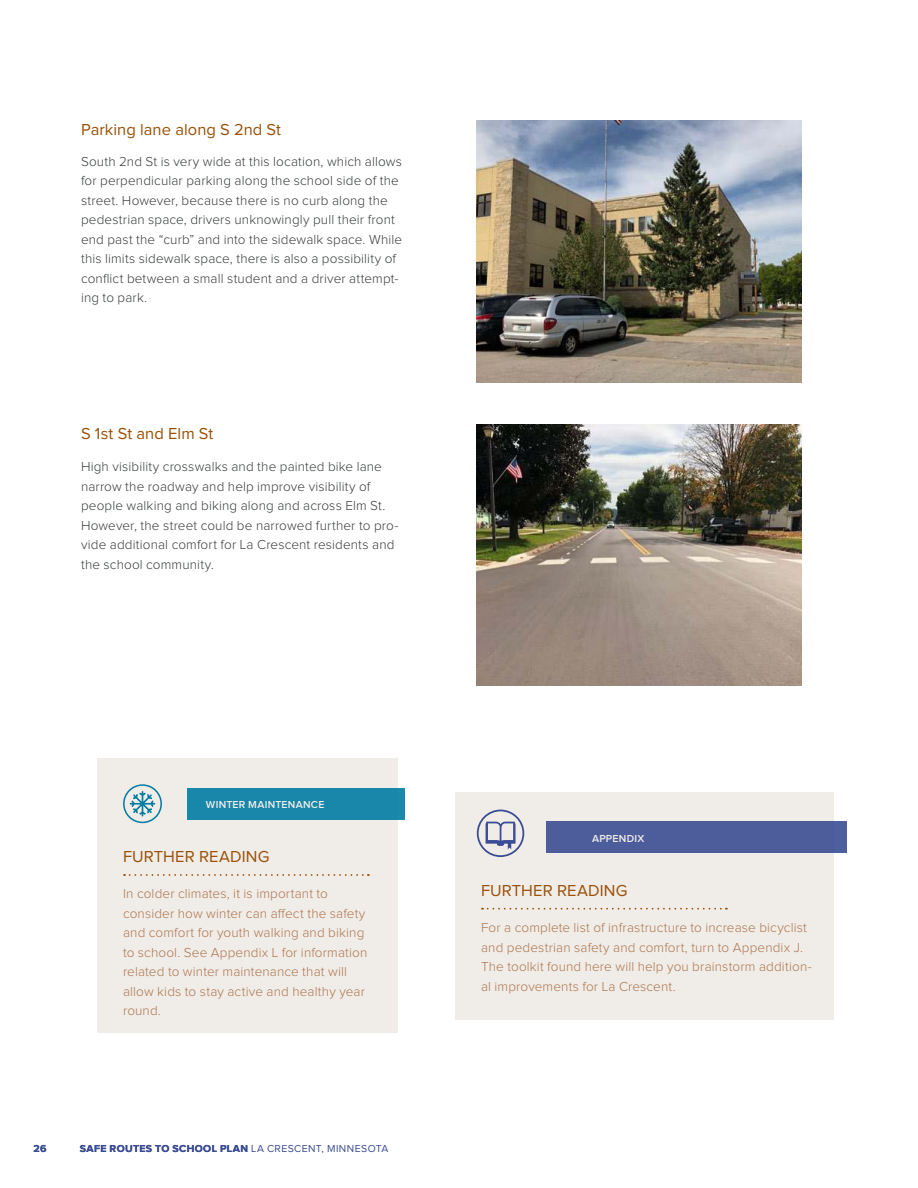
<style>
.page{position:relative;width:918px;height:1188px;background:#fff}
.page>*{position:absolute;margin:0;border:0;box-sizing:border-box;transform-origin:0 0}
.t1{font:16.5px "Proxima Nova";letter-spacing:.005em;color:#9a5007}
.t2{font:300 13.5px/19.5px "Proxima Nova";letter-spacing:.01em;color:#393c3d}
.t3{font:300 13.5px/19.5px "Proxima Nova";letter-spacing:.01em;color:#ad764e}
.t4{font:700 10.5px "Proxima Nova";letter-spacing:.035em;color:#3b4d94}
.t5{font:600 10.5px "Proxima Nova";letter-spacing:.025em;color:#f0ece8}
.s1{font-weight:400}
</style>
<div class="page">
<div style="left:97px;top:758px;width:300px;height:275px;background:#f0ece8"></div>
<svg style="left:124px;top:874px;width:245px;height:2px"></svg>
<div style="left:188px;top:788px;width:217px;height:32px;background:#1887aa"></div>
<svg style="left:123px;top:784px;width:39px;height:39px"></svg>
<div style="left:455px;top:792px;width:379px;height:228px;background:#f0ece8"></div>
<svg style="left:482px;top:908px;width:245px;height:2px"></svg>
<div style="left:546px;top:822px;width:300px;height:31px;background:#4d5d9c"></div>
<svg style="left:477px;top:810px;width:47px;height:47px"></svg>
<img style="left:477px;top:121px;width:325px;height:261px">
<img style="left:477px;top:424px;width:325px;height:262px">
<p class="t1" style="left:81px;top:123px;width:202px">Parking lane along S 2nd St</p>
<p class="t2" style="left:81px;top:152px;width:323px">South 2nd St is very wide at this location, which allows for perpendicular parking along the school side of the street. However, because there is no curb along the pedestrian space, drivers unknowingly pull their front end past the “curb” and into the sidewalk space. While this limits sidewalk space, there is also a possibility of conflict between a small student and a driver attempt&shy;ing to park.</p>
<p class="t1" style="left:81px;top:426px;width:134px">S 1st St and Elm St</p>
<p class="t2" style="left:81px;top:458px;width:319px">High visibility crosswalks and the painted bike lane narrow the roadway and help improve visibility of people walking and biking along and across Elm St.<br>However, the street could be narrowed further to pro&shy;vide additional comfort for La Crescent residents and the school community.</p>
<p class="t5" style="left:206px;top:800px;width:120px">WINTER MAINTENANCE</p>
<p class="t1" style="left:123px;top:850px;width:148px">FURTHER READING</p>
<p class="t3" style="left:123px;top:885px;width:246px">In colder climates, it is important to consider how winter can affect the safety and comfort for youth walking and biking to school. See Appendix L for information related to winter maintenance that will allow kids to stay active and healthy year round.</p>
<p class="t4" style="left:33px;top:1144px;width:15px">26</p>
<p class="t4" style="left:80px;top:1144px;width:310px">SAFE ROUTES TO SCHOOL PLAN <span class="s1">LA CRESCENT, MINNESOTA</span></p>
<p class="t5" style="left:592px;top:834px;width:54px">APPENDIX</p>
<p class="t1" style="left:481px;top:883px;width:148px">FURTHER READING</p>
<p class="t3" style="left:481px;top:919px;width:332px">For a complete list of infrastructure to increase bicyclist and pedestrian safety and comfort, turn to Appendix J.<br>The toolkit found here will help you brainstorm addition&shy;al improvements for La Crescent.</p>
</div>
